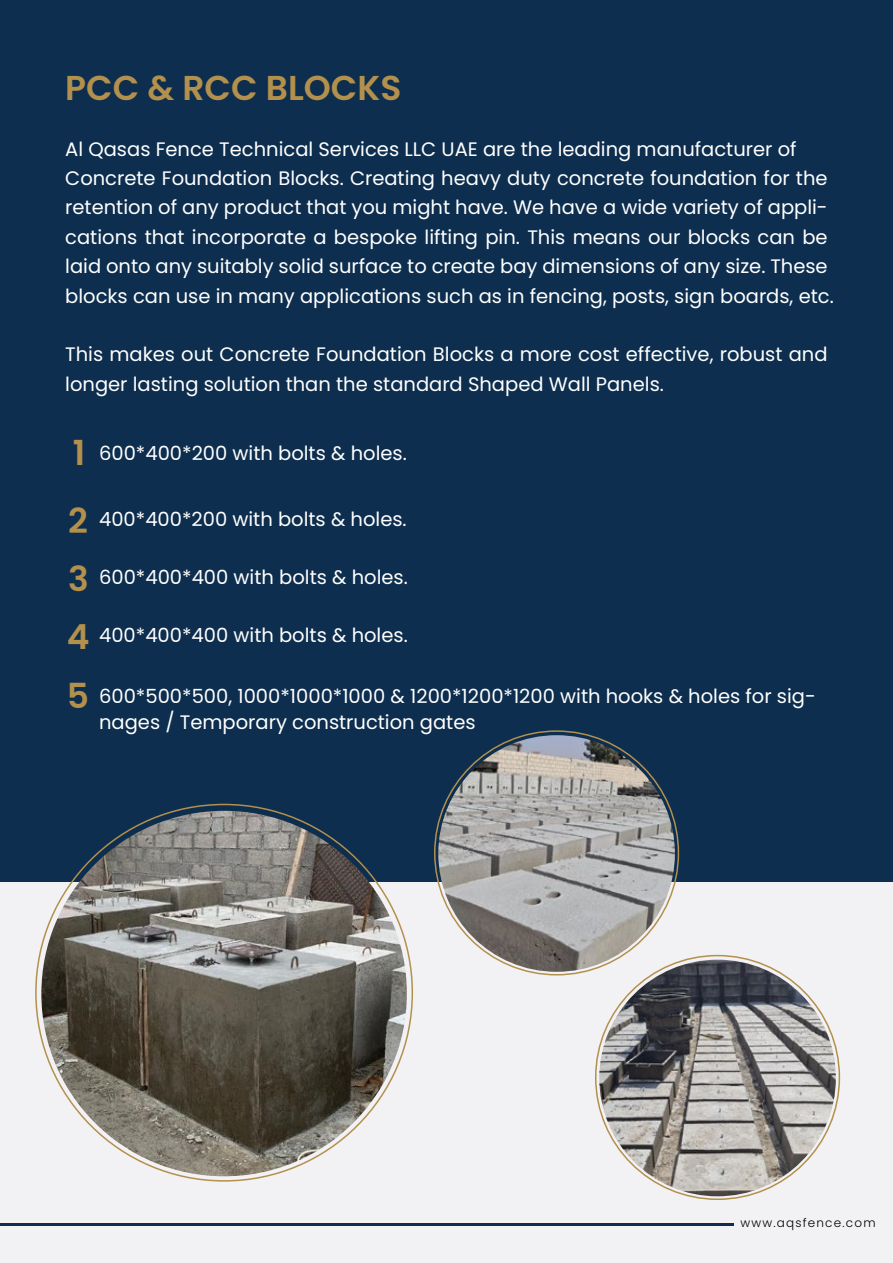
<style>
.page{position:relative;width:893px;height:1263px;background:#f2f1f3}
.page>*{position:absolute;margin:0;border:0;box-sizing:border-box;transform-origin:0 0}
.t1{font:600 34.5px "Poppins";color:#b3904c}
.t2{font:19.5px/29.4px "Poppins";color:#fff}
.t3{font:300 12px "Poppins";letter-spacing:.1em;color:#010101}
.s1{font-weight:600;font-size:34.5px;color:#b3904c}
</style>
<div class="page">
<div style="left:0;top:0;width:893px;height:881px;background:#0d2e4e"></div>
<img style="left:41px;top:811px;width:366px;height:365px;border-radius:183px">
<img style="left:438px;top:735px;width:237px;height:237px;border-radius:118px">
<img style="left:599px;top:960px;width:237px;height:236px;border-radius:118px">
<hr style="left:0;top:1223px;width:733px;height:3px;background:#0d2e4e">
<h1 class="t1" style="left:65px;top:68px;width:338px">PCC &amp; RCC BLOCKS</h1>
<p class="t2" style="left:65px;top:134px;width:770px">Al Qasas Fence Technical Services LLC UAE are the leading manufacturer of Concrete Foundation Blocks. Creating heavy duty concrete foundation for the retention of any product that you might have. We have a wide variety of appli&shy;cations that incorporate a bespoke lifting pin. This means our blocks can be laid onto any suitably solid surface to create bay dimensions of any size. These blocks can use in many applications such as in fencing, posts, sign boards, etc.</p>
<p class="t2" style="left:65px;top:340px;width:764px">This makes out Concrete Foundation Blocks a more cost effective, robust and longer lasting solution than the standard Shaped Wall Panels.</p>
<p class="t2" style="left:73px;top:438px;width:336px"><span class="s1">1</span> 600*400*200 with bolts &amp; holes.</p>
<p class="t2" style="left:68px;top:504px;width:340px"><span class="s1">2</span> 400*400*200 with bolts &amp; holes.</p>
<p class="t2" style="left:68px;top:563px;width:341px"><span class="s1">3</span> 600*400*400 with bolts &amp; holes.</p>
<p class="t2" style="left:67px;top:621px;width:342px"><span class="s1">4</span> 400*400*400 with bolts &amp; holes.</p>
<p class="t2" style="left:99px;top:683px;width:718px;line-height:26.4px">600*500*500, 1000*1000*1000 &amp; 1200*1200*1200 with hooks &amp; holes for sig&shy;nages / Temporary construction gates</p>
<h1 class="t1" style="left:67px;top:676px;width:24px">5</h1>
<p class="t3" style="left:740px;top:1216px;width:137px">www.aqsfence.com</p>
</div>
